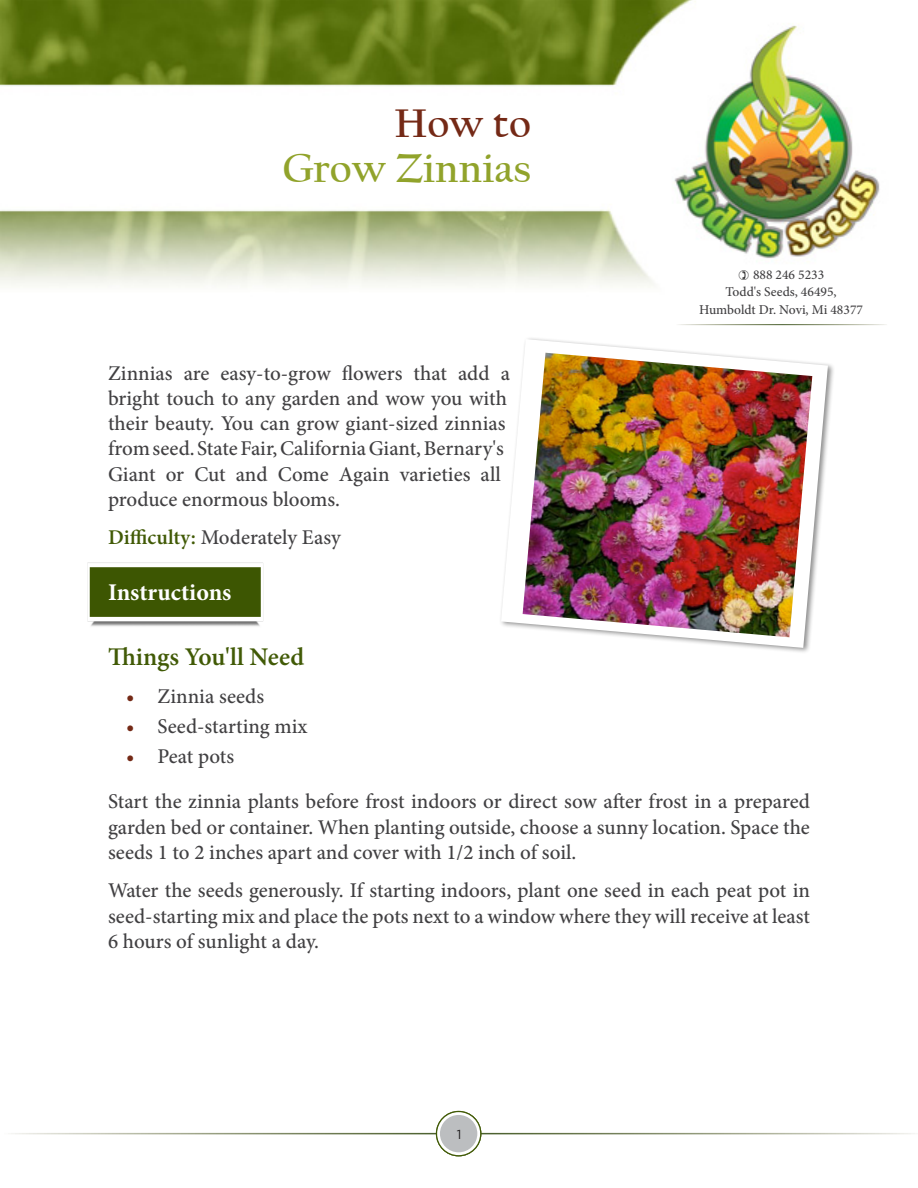
<style>
.page{position:relative;width:918px;height:1188px;background:#fff}
.page>*{position:absolute;margin:0;border:0;box-sizing:border-box;transform-origin:0 0}
.t1{font:700 42px "Californian FB";color:#91a32b}
.t2{font:700 42px "Californian FB";color:#742916}
.t3{font:600 25.5px "Minion Pro";color:#415a06}
.t4{font:700 24px "Minion Pro";color:#fff}
.t5{font:500 21px/25.2px "Minion Pro";color:#414042}
.t6{font:500 13.5px "Minion Pro";color:#414042}
.t7{font:13.05px "Gotham";color:#222021}
.s1{font-weight:600;color:#415a06}
.s2{font-weight:700;color:#742916}
</style>
<div class="page">
<img style="left:0;top:0;width:880px;height:287px">
<img style="left:87px;top:562px;width:177px;height:65px">
<div style="left:498px;top:336px;width:337px;height:318px;background:#000;opacity:.45"></div>
<svg style="left:501px;top:339px;width:327px;height:309px"></svg>
<img style="left:523px;top:353px;width:289px;height:284px">
<svg style="left:437px;top:1112px;width:44px;height:44px"></svg>
<div style="left:436px;top:1111px;width:45px;height:45px;border:1px solid #415a06;border-radius:50%"></div>
<div style="left:440px;top:1115px;width:37px;height:37px;background:#bcbec0;border-radius:50%"></div>
<svg style="left:739px;top:270px;width:10px;height:10px"></svg>
<h1 class="t2" style="left:395px;top:100px;width:138px">How to</h1>
<h1 class="t1" style="left:283px;top:145px;width:250px">Grow Zinnias</h1>
<p class="t5" style="left:108px;top:360px;width:403px">Zinnias are easy-to-grow flowers that add a bright touch to any garden and wow you with their beauty. You can grow giant-sized zinnias from seed. State Fair, California Giant, Bernary's Giant or Cut and Come Again varieties all produce enormous blooms.</p>
<p class="t5" style="left:108px;top:525px;width:234px"><span class="s1">Difficulty:</span> Moderately Easy</p>
<p class="t4" style="left:108px;top:576px;width:125px">Instructions</p>
<p class="t6" style="left:753px;top:266px;width:73px">888 246 5233</p>
<p class="t6" style="left:725px;top:283px;width:113px">Todd's Seeds, 46495,</p>
<p class="t6" style="left:699px;top:301px;width:165px">Humboldt Dr. Novi, Mi 48377</p>
<p class="t3" style="left:108px;top:639px;width:198px">Things You'll Need</p>
<p class="t5" style="left:126px;top:684px;width:140px"><span class="s2">•</span> Zinnia seeds</p>
<p class="t5" style="left:126px;top:714px;width:183px"><span class="s2">•</span> Seed-starting mix</p>
<p class="t5" style="left:108px;top:734px;width:703px;line-height:45.5px;text-indent:18px"><span class="s2">•</span> Peat pots<br>Start the zinnia plants before frost indoors or direct sow after frost in a prepared</p>
<p class="t5" style="left:108px;top:814px;width:703px">garden bed or container. When planting outside, choose a sunny location. Space the seeds 1 to 2 inches apart and cover with 1/2 inch of soil.</p>
<p class="t5" style="left:108px;top:878px;width:704px;text-align:justify">Water the seeds generously. If starting indoors, plant one seed in each peat pot in seed-starting mix and place the pots next to a window where they will receive at least 6 hours of sunlight a day.</p>
<p class="t7" style="left:455px;top:1126px;width:9px">21</p>
</div>
